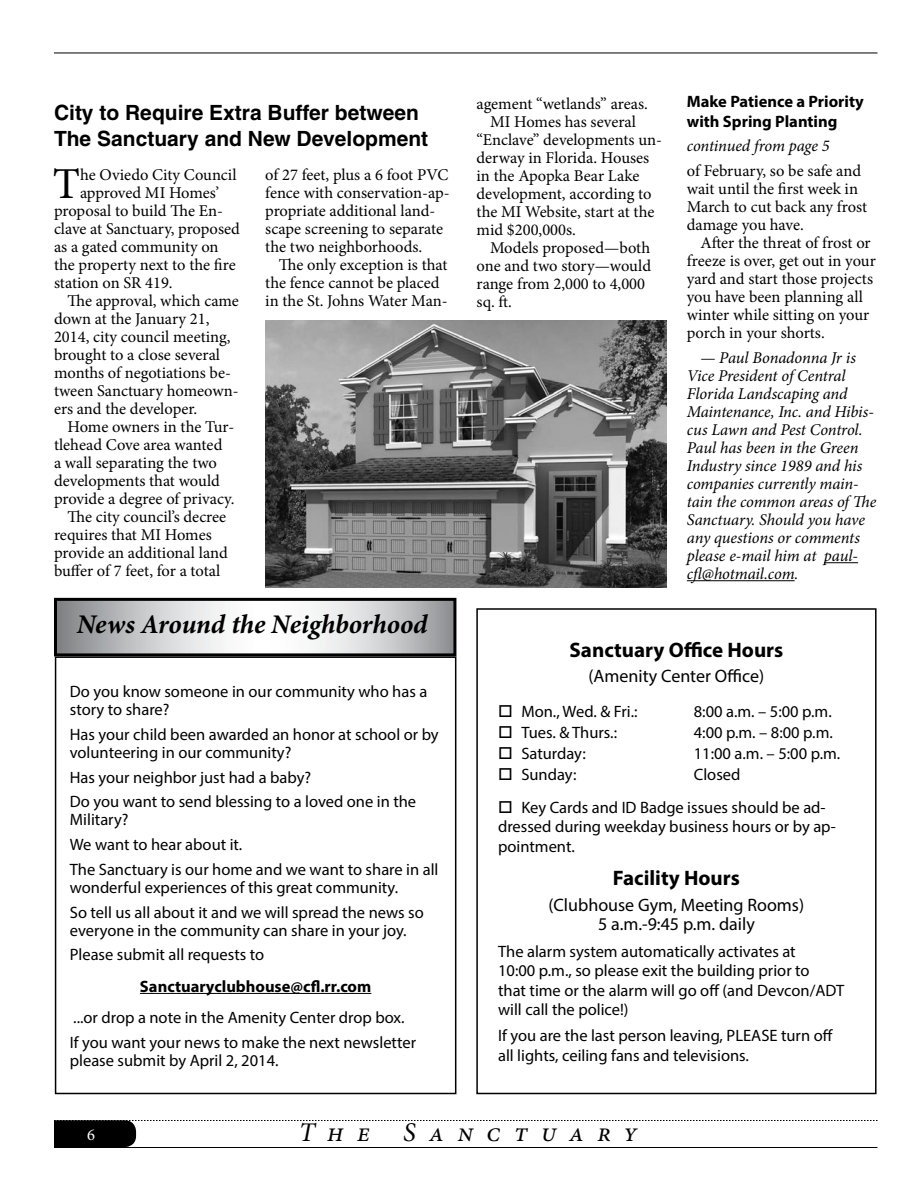
<style>
.page{position:relative;width:918px;height:1188px;background:#fff}
.page>*{position:absolute;margin:0;border:0;box-sizing:border-box;transform-origin:0 0}
.t1{font:44.25px "Minion Pro";color:#000}
.t2{font:italic 700 27px "Minion Pro";letter-spacing:-.005em;color:#000}
.t3{font:italic 27px "Minion Pro";letter-spacing:.5em;color:#000}
.t4{font:700 21px/25.2px "Helvetica";color:#000}
.t5{font:700 21px "Myriad Pro";color:#000}
.t6{font:18px/19.5px "Myriad Pro";color:#000;text-align:center}
.t7{font:16.5px/18px "Minion Pro";letter-spacing:-.005em;color:#000}
.t8{font:16.5px/19.5px "Myriad Pro";color:#000}
.t9{font:italic 16.5px/18px "Minion Pro";letter-spacing:-.01em;color:#000}
.t10{font:700 16.5px/19.8px "Myriad Pro";color:#000}
.t11{font:16.5px "Minion Pro";color:#fff}
.s1{font-style:normal}
</style>
<div class="page">
<hr style="left:54px;top:1147px;width:824px;height:1px;background:#000">
<svg style="left:54px;top:1120px;width:823px;height:27px"></svg>
<hr style="left:54px;top:53px;width:824px;height:1px;background:#000">
<div style="left:476px;top:608px;width:401px;height:486px;border:2px solid #000"></div>
<hr style="left:140px;top:993px;width:231px;height:1px;background:#000">
<div style="left:55px;top:656px;width:401px;height:438px;border:2px solid #000"></div>
<svg style="left:58px;top:602px;width:394px;height:50px"></svg>
<div style="left:54px;top:598px;width:402px;height:58px;border:3px solid #000"></div>
<img style="left:265px;top:321px;width:401px;height:267px">
<hr style="left:824px;top:562px;width:34px;height:1px;background:#000">
<hr style="left:687px;top:580px;width:108px;height:1px;background:#000">
<p class="t4" style="left:54px;top:100px;width:376px">City to Require Extra Buffer between<br>The Sanctuary and New Development</p>
<h1 class="t1" style="left:53px;top:154px;width:29px">T</h1>
<p class="t7" style="left:80px;top:166px;width:158px">he Oviedo City Council</p>
<p class="t7" style="left:80px;top:184px;width:140px">approved MI Homes’</p>
<p class="t7" style="left:54px;top:202px;width:171px">proposal to build The En-</p>
<p class="t7" style="left:54px;top:220px;width:188px">clave at Sanctuary, proposed</p>
<p class="t7" style="left:54px;top:238px;width:166px">as a gated community on</p>
<p class="t7" style="left:54px;top:256px;width:183px">the property next to the fire</p>
<p class="t7" style="left:54px;top:274px;width:120px">station on SR 419.</p>
<p class="t7" style="left:68px;top:292px;width:173px">The approval, which came</p>
<p class="t7" style="left:54px;top:310px;width:157px">down at the January 21,</p>
<p class="t7" style="left:54px;top:328px;width:178px">2014, city council meeting,</p>
<p class="t7" style="left:54px;top:346px;width:168px">brought to a close several</p>
<p class="t7" style="left:54px;top:364px;width:179px">months of negotiations be-</p>
<p class="t7" style="left:54px;top:382px;width:186px">tween Sanctuary homeown-</p>
<p class="t7" style="left:54px;top:400px;width:145px">ers and the developer.</p>
<p class="t7" style="left:68px;top:418px;width:168px">Home owners in the Tur-</p>
<p class="t7" style="left:54px;top:436px;width:170px">tlehead Cove area wanted</p>
<p class="t7" style="left:54px;top:454px;width:165px">a wall separating the two</p>
<p class="t7" style="left:54px;top:472px;width:167px">developments that would</p>
<p class="t7" style="left:54px;top:490px;width:182px">provide a degree of privacy.</p>
<p class="t7" style="left:68px;top:508px;width:160px">The city council’s decree</p>
<p class="t7" style="left:54px;top:526px;width:159px">requires that MI Homes</p>
<p class="t7" style="left:54px;top:544px;width:175px">provide an additional land</p>
<p class="t7" style="left:54px;top:562px;width:168px">buffer of 7 feet, for a total</p>
<p class="t7" style="left:265px;top:166px;width:186px">of 27 feet, plus a 6 foot PVC fence with conservation-ap&shy;propriate additional land&shy;scape screening to separate the two neighborhoods.</p>
<p class="t7" style="left:265px;top:256px;width:184px;text-indent:13px">The only exception is that the fence cannot be placed in the St. Johns Water Man-</p>
<h2 class="t2" style="left:77px;top:605px;width:353px">News Around the Neighborhood</h2>
<p class="t8" style="left:70px;top:682px;width:359px;line-height:18px">Do you know someone in our community who has a story to share?</p>
<p class="t8" style="left:70px;top:725px;width:370px;line-height:18px">Has your child been awarded an honor at school or by volunteering in our community?</p>
<p class="t8" style="left:70px;top:764px;width:348px;line-height:24.8px">Has your neighbor just had a baby?<br>Do you want to send blessing to a loved one in the</p>
<p class="t8" style="left:70px;top:807px;width:370px;line-height:24.8px">Military?<br>We want to hear about it.<br>The Sanctuary is our home and we want to share in all</p>
<p class="t8" style="left:70px;top:875px;width:355px;line-height:24.8px">wonderful experiences of this great community.<br>So tell us all about it and we will spread the news so</p>
<p class="t8" style="left:70px;top:917px;width:338px;line-height:24.8px">everyone in the community can share in your joy.<br>Please submit all requests to</p>
<p class="t10" style="left:140px;top:976px;width:233px">Sanctuaryclubhouse@cfl.rr.com</p>
<p class="t8" style="left:70px;top:1005px;width:348px;line-height:24.8px">...or drop a note in the Amenity Center drop box.<br>If you want your news to make the next newsletter</p>
<p class="t8" style="left:70px;top:1050px;width:210px">please submit by April 2, 2014.</p>
<p class="t7" style="left:477px;top:94px;width:173px">agement “wetlands” areas.</p>
<p class="t7" style="left:490px;top:112px;width:148px">MI Homes has several</p>
<p class="t7" style="left:477px;top:130px;width:187px">“Enclave” developments un-</p>
<p class="t7" style="left:477px;top:148px;width:174px">derway in Florida. Houses</p>
<p class="t7" style="left:477px;top:166px;width:164px">in the Apopka Bear Lake</p>
<p class="t7" style="left:477px;top:184px;width:177px">development, according to</p>
<p class="t7" style="left:477px;top:202px;width:179px">the MI Website, start at the</p>
<p class="t7" style="left:477px;top:220px;width:101px">mid $200,000s.</p>
<p class="t7" style="left:490px;top:238px;width:162px">Models proposed—both</p>
<p class="t7" style="left:477px;top:256px;width:176px">one and two story—would</p>
<p class="t7" style="left:477px;top:274px;width:170px">range from 2,000 to 4,000</p>
<p class="t7" style="left:477px;top:292px;width:37px">sq. ft.</p>
<p class="t10" style="left:687px;top:91px;width:178px">Make Patience a Priority with Spring Planting</p>
<p class="t9" style="left:687px;top:137px;width:144px">continued from page 5</p>
<p class="t7" style="left:687px;top:162px;width:182px">of February, so be safe and wait until the first week in<br>March to cut back any frost damage you have.</p>
<p class="t7" style="left:687px;top:234px;width:190px;text-indent:13px">After the threat of frost or freeze is over, get out in your yard and start those projects you have been planning all winter while sitting on your porch in your shorts.</p>
<p class="t9" style="left:687px;top:349px;width:191px;text-indent:13px"><span class="s1">—</span> Paul Bonadonna Jr is<br>Vice President of Central<br>Florida Landscaping and<br>Maintenance, Inc. and Hibis&shy;cus Lawn and Pest Control.<br>Paul has been in the Green<br>Industry since 1989 and his companies currently main&shy;tain the common areas of The<br>Sanctuary. Should you have any questions or comments please e-mail him at paul&shy;cfl@hotmail.com.</p>
<p class="t5" style="left:569px;top:637px;width:215px">Sanctuary Office Hours</p>
<p class="t6" style="left:589px;top:666px;width:177px">(Amenity Center Office)</p>
<p class="t8" style="left:498px;top:701px;width:141px">□ Mon., Wed. &amp; Fri.:</p>
<p class="t8" style="left:694px;top:701px;width:139px">8:00 a.m. – 5:00 p.m.</p>
<p class="t8" style="left:498px;top:722px;width:121px">□ Tues. &amp; Thurs.:</p>
<p class="t8" style="left:694px;top:722px;width:141px">4:00 p.m. – 8:00 p.m.</p>
<p class="t8" style="left:498px;top:743px;width:89px">□ Saturday:</p>
<p class="t8" style="left:694px;top:743px;width:148px">11:00 a.m. – 5:00 p.m.</p>
<p class="t8" style="left:498px;top:764px;width:80px">□ Sunday:</p>
<p class="t8" style="left:694px;top:764px;width:48px">Closed</p>
<p class="t8" style="left:498px;top:797px;width:339px">□ Key Cards and ID Badge issues should be ad&shy;dressed during weekday business hours or by ap&shy;pointment.</p>
<p class="t5" style="left:613px;top:864px;width:128px">Facility Hours</p>
<p class="t6" style="left:549px;top:895px;width:257px">(Clubhouse Gym, Meeting Rooms)<br>5 a.m.-9:45 p.m. daily</p>
<p class="t8" style="left:498px;top:941px;width:348px">The alarm system automatically activates at<br>10:00 p.m., so please exit the building prior to<br>that time or the alarm will go off (and Devcon/ADT will call the police!)</p>
<p class="t8" style="left:498px;top:1026px;width:336px">If you are the last person leaving, PLEASE turn off all lights, ceiling fans and televisions.</p>
<p class="t11" style="left:87px;top:1123px;width:9px">6</p>
<h2 class="t3" style="left:299px;top:1114px;width:340px">The Sanctuary</h2>
</div>
